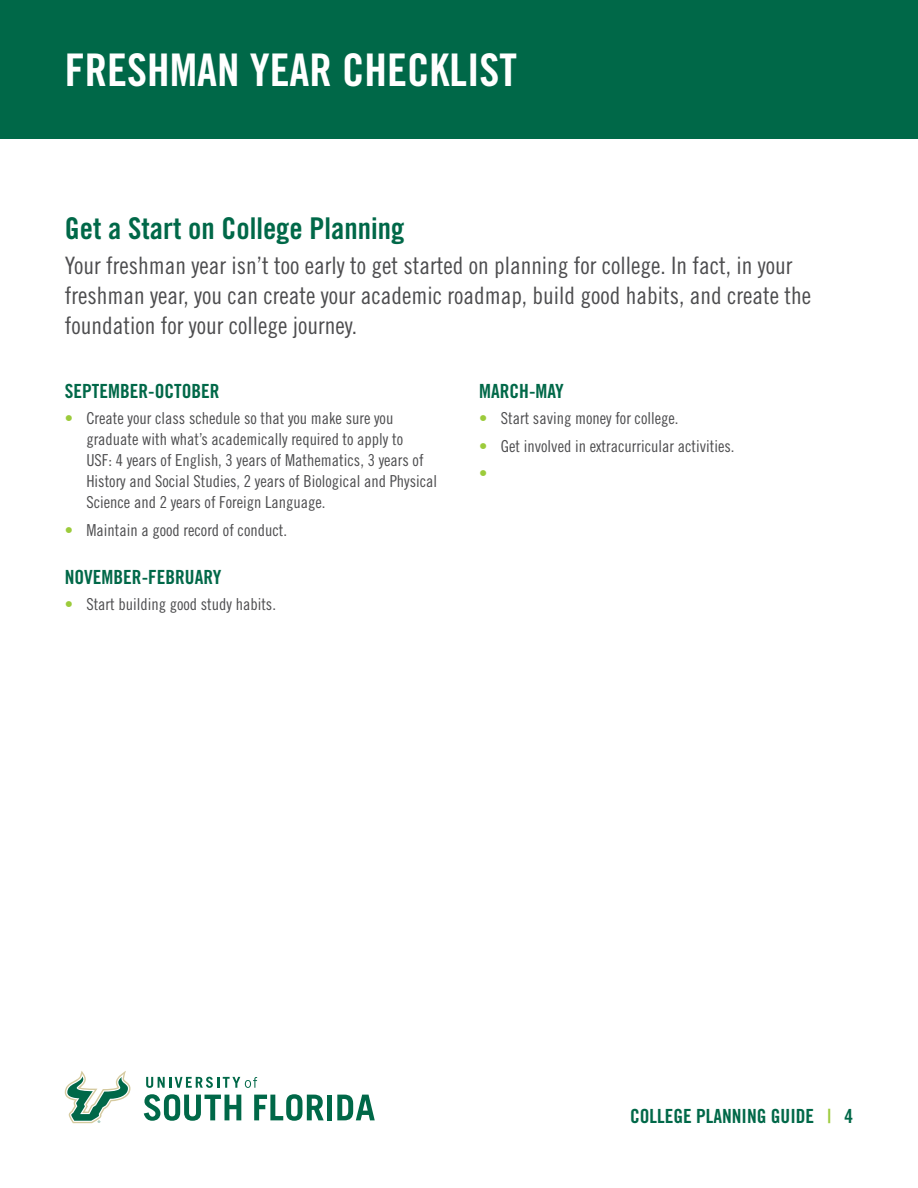
<style>
.page{position:relative;width:918px;height:1188px;background:#fff}
.page>*{position:absolute;margin:0;border:0;box-sizing:border-box;transform-origin:0 0}
.t1{font:45px "Trade Gothic LT Std Bd Cn 20";color:#fff}
.t2{font:30px "Trade Gothic LT Std Bd Cn 20";color:#006848}
.t3{font:24px/30px "Trade Gothic LT Std Cn 18";color:#4d4d4f}
.t4{font:19.5px "Trade Gothic LT Std Bd Cn 20";color:#006848}
.t5{font:16.5px/21px "Trade Gothic LT Std Cn 18";color:#4d4d4f}
.s1{color:#9ccb3b}
</style>
<div class="page">
<div style="left:0;top:0;width:918px;height:139px;background:#006848"></div>
<svg style="left:65px;top:1071px;width:65px;height:52px"></svg>
<svg style="left:146px;top:1077px;width:111px;height:11px"></svg>
<svg style="left:144px;top:1094px;width:97px;height:27px"></svg>
<svg style="left:254px;top:1094px;width:70px;height:27px"></svg>
<div style="left:327px;top:1095px;width:5px;height:25px;background:#006848"></div>
<svg style="left:337px;top:1095px;width:38px;height:25px"></svg>
<h1 class="t1" style="left:65px;top:43px;width:454px">FRESHMAN YEAR CHECKLIST</h1>
<h2 class="t2" style="left:65px;top:210px;width:341px">Get a Start on College Planning</h2>
<h3 class="t3" style="left:65px;top:250px;width:748px">Your freshman year isn’t too early to get started on planning for college. In fact, in your freshman year, you can create your academic roadmap, build good habits, and create the foundation for your college journey.</h3>
<p class="t4" style="left:65px;top:379px;width:156px">SEPTEMBER-OCTOBER</p>
<p class="t5" style="left:86px;top:408px;width:352px;text-indent:-22px"><span class="s1">•</span> Create your class schedule so that you make sure you graduate with what’s academically required to apply to<br>USF: 4 years of English, 3 years of Mathematics, 3 years of History and Social Studies, 2 years of Biological and Physical Science and 2 years of Foreign Language.</p>
<p class="t5" style="left:65px;top:519px;width:224px"><span class="s1">•</span> Maintain a good record of conduct.</p>
<p class="t4" style="left:65px;top:565px;width:158px">NOVEMBER-FEBRUARY</p>
<p class="t5" style="left:65px;top:594px;width:213px"><span class="s1">•</span> Start building good study habits.</p>
<p class="t4" style="left:479px;top:379px;width:86px">MARCH-MAY</p>
<p class="t5" style="left:479px;top:408px;width:201px"><span class="s1">•</span> Start saving money for college.</p>
<p class="t5" style="left:479px;top:432px;width:257px;line-height:27.5px"><span class="s1">•</span> Get involved in extracurricular activities. <span class="s1">•</span></p>
<p class="t4" style="left:630px;top:1104px;width:225px">COLLEGE PLANNING GUIDE <span class="s1">|</span> 4</p>
</div>
